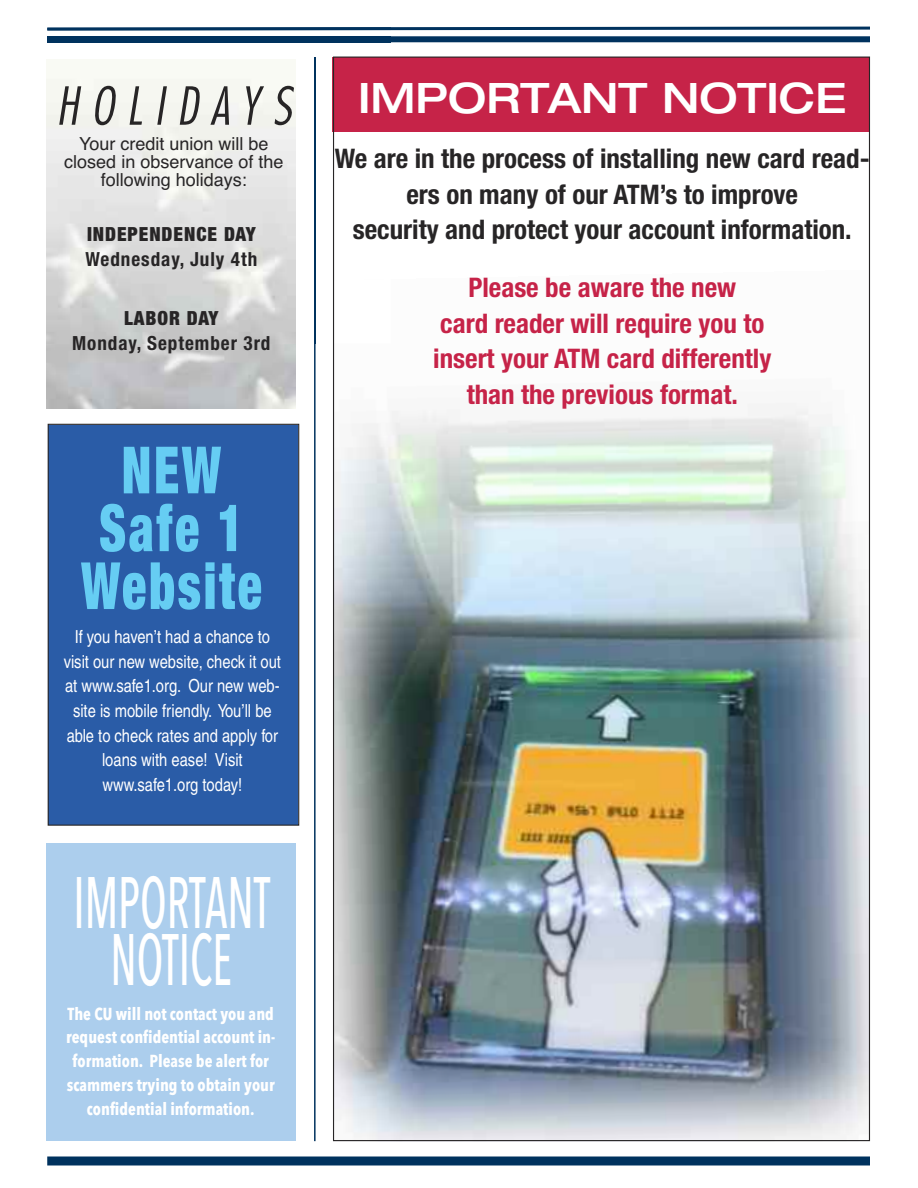
<style>
.page{position:relative;width:918px;height:1188px;background:#fff}
.page>*{position:absolute;margin:0;border:0;box-sizing:border-box;transform-origin:0 0}
.t1{font:500 72px/56.7px "Avenir Next Condensed";color:#fff;text-align:center;scale:.64 1}
.t2{font:900 condensed 65.25px/57.8px "Helvetica Neue";letter-spacing:.05em;color:#66cdf3;text-align:center;scale:.77 1}
.t3{font:italic 300 condensed 51px "Futura";letter-spacing:.25em;color:#272526}
.t4{font:500 expanded 42px "Helvetica Neue";color:#fff}
.t5{font:700 condensed 27px/35.4px "Helvetica Neue";color:#272526;text-align:center}
.t6{font:700 condensed 27px/35.7px "Helvetica Neue";color:#c62348;text-align:center}
.t7{font:700 condensed 19.5px "Helvetica Neue";letter-spacing:.05em;color:#272526}
.t8{font:900 condensed 19.5px "Helvetica Neue";letter-spacing:.05em;color:#272526}
.t9{font:condensed 18px/24.6px "Helvetica";color:#fff;text-align:center}
.t10{font:18px/18px "Helvetica";color:#272526;text-align:center}
.t11{font:700 17.25px/23.7px "Avenir Next Condensed";color:#fff;text-align:center;scale:.96 1}
</style>
<div class="page">
<div style="left:47px;top:1156px;width:871px;height:10px;background:#00325e"></div>
<svg style="left:391px;top:26px;width:479px;height:5px"></svg>
<div style="left:47px;top:36px;width:871px;height:6px;background:#00325e"></div>
<div style="left:871px;top:3px;width:47px;height:63px;background:#fff"></div>
<div style="left:871px;top:1141px;width:47px;height:47px;background:#fff"></div>
<img style="left:335px;top:403px;width:533px;height:736px">
<div style="left:333px;top:58px;width:535px;height:74px;background:#c62348"></div>
<img style="left:46px;top:344px;width:249px;height:65px">
<div style="left:49px;top:425px;width:249px;height:400px;background:#2a5ca7"></div>
<div style="left:48px;top:424px;width:251px;height:402px;border:1px solid #272526"></div>
<hr style="left:314px;top:58px;width:2px;height:1083px;background:#00325e">
<img style="left:46px;top:42px;width:345px;height:302px">
<img style="left:47px;top:27px;width:344px;height:4px">
<img style="left:335px;top:59px;width:56px;height:285px">
<img style="left:46px;top:60px;width:249px;height:284px">
<img style="left:314px;top:58px;width:2px;height:286px">
<div style="left:46px;top:843px;width:250px;height:298px;background:#acceed"></div>
<h3 class="t3" style="left:56px;top:84px;width:237px">HOLIDAYS</h3>
<p class="t10" style="left:64px;top:135px;width:221px">Your credit union will be closed in observance of the following holidays:</p>
<p class="t8" style="left:87px;top:218px;width:170px">INDEPENDENCE DAY</p>
<p class="t7" style="left:85px;top:243px;width:173px">Wednesday, July 4th</p>
<p class="t8" style="left:124px;top:302px;width:96px">LABOR DAY</p>
<p class="t7" style="left:72px;top:327px;width:200px">Monday, September 3rd</p>
<h2 class="t2" style="left:81px;top:438px;width:236px">NEW<br>Safe 1<br>Website</h2>
<p class="t9" style="left:64px;top:626px;width:219px">If you haven’t had a chance to visit our new website, check it out at www.safe1.org. Our new web&shy;site is mobile friendly. You’ll be able to check rates and apply for loans with ease! Visit www.safe1.org today!</p>
<h1 class="t1" style="left:73px;top:874px;width:309px">IMPORTANT<br>NOTICE</h1>
<p class="t11" style="left:66px;top:1002px;width:219px">The CU will not contact you and request confidential account in&shy;formation. Please be alert for scammers trying to obtain your confidential information.</p>
<h3 class="t4" style="left:358px;top:83px;width:490px">IMPORTANT NOTICE</h3>
<h3 class="t5" style="left:335px;top:139px;width:537px">We are in the process of installing new card read&shy;ers on many of our ATM’s to improve<br>security and protect your account information.</h3>
<h3 class="t6" style="left:433px;top:267px;width:340px">Please be aware the new<br>card reader will require you to insert your ATM card differently than the previous format.</h3>
</div>
